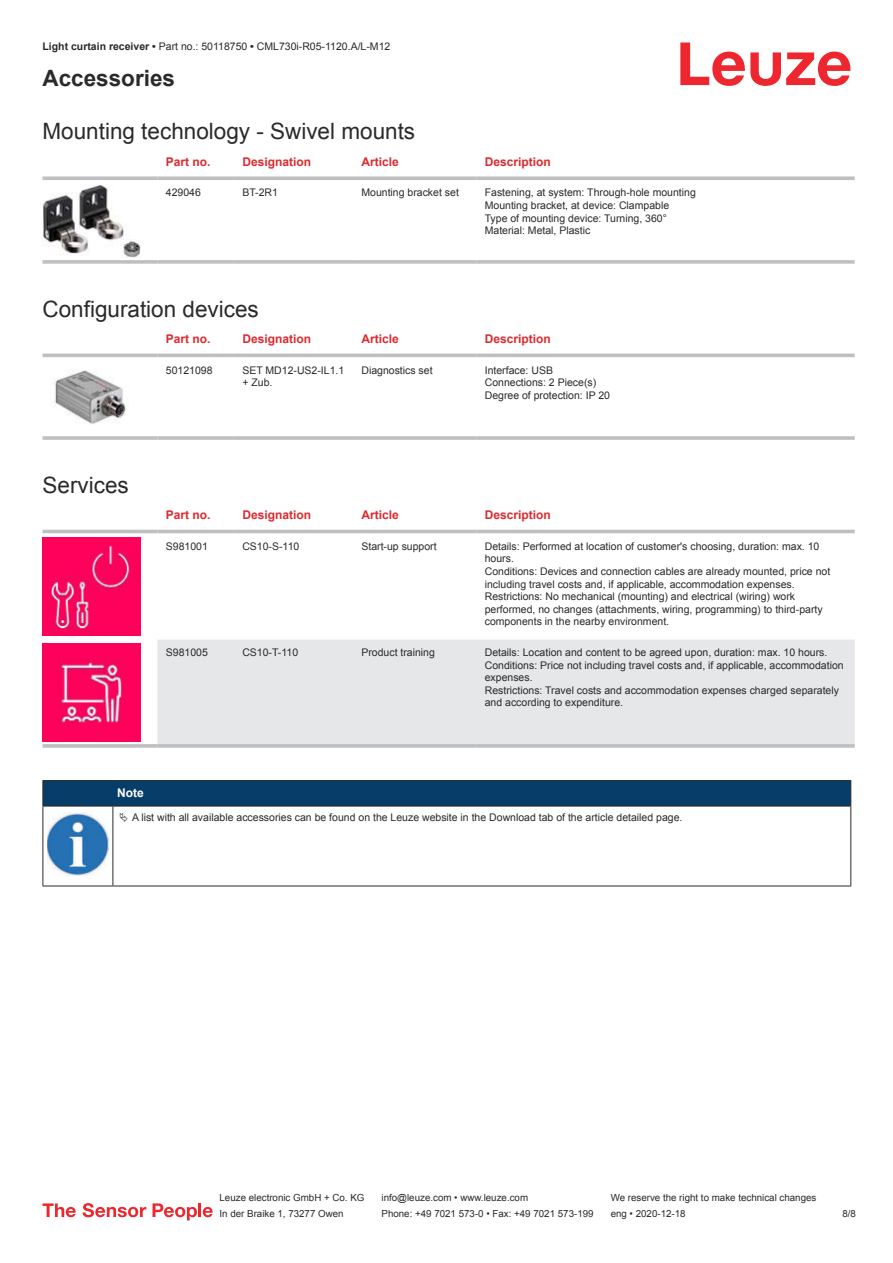
<style>
.page{position:relative;width:893px;height:1263px;background:#fff}
.page>*{position:absolute;margin:0;border:0;box-sizing:border-box;transform-origin:0 0}
.t1{font:22.5px "Arial";color:#2b292a}
.t2{font:700 22.5px "Arial";color:#2b292a}
.t3{font:700 12px "Arial";color:#db2a30}
.t4{font:700 12px "Arial";color:#fff}
.t5{font:10.5px/12.6px "Arial";color:#2b292a}
.t6{font:9.75px "Arial";color:#2b292a}
.s1{font-weight:700}
</style>
<div class="page">
<svg style="left:680px;top:43px;width:170px;height:43px"></svg>
<svg style="left:43px;top:176px;width:114px;height:4px"></svg>
<svg style="left:157px;top:176px;width:77px;height:4px"></svg>
<svg style="left:234px;top:176px;width:119px;height:4px"></svg>
<svg style="left:353px;top:176px;width:123px;height:4px"></svg>
<svg style="left:476px;top:176px;width:379px;height:4px;fill:#bdbfc1"></svg>
<svg style="left:43px;top:260px;width:114px;height:4px"></svg>
<svg style="left:157px;top:260px;width:77px;height:4px"></svg>
<svg style="left:234px;top:260px;width:119px;height:4px"></svg>
<svg style="left:353px;top:260px;width:123px;height:4px"></svg>
<svg style="left:476px;top:260px;width:379px;height:4px;fill:#c4c6c7"></svg>
<img style="left:43px;top:185px;width:97px;height:73px">
<svg style="left:43px;top:353px;width:812px;height:5px;fill:#efeff0"></svg>
<hr style="left:43px;top:354px;width:114px;height:3px;background:#bdbfc1">
<hr style="left:157px;top:354px;width:77px;height:3px;background:#bdbfc1">
<hr style="left:234px;top:354px;width:119px;height:3px;background:#bdbfc1">
<hr style="left:353px;top:354px;width:123px;height:3px;background:#bdbfc1">
<hr style="left:476px;top:354px;width:379px;height:3px;background:#bdbfc1">
<hr style="left:43px;top:436px;width:114px;height:4px;background:#bdbfc1">
<hr style="left:157px;top:436px;width:77px;height:4px;background:#c8cacc">
<hr style="left:234px;top:436px;width:119px;height:4px;background:#c3c5c7">
<hr style="left:353px;top:436px;width:123px;height:4px;background:#bdbfc1">
<hr style="left:476px;top:436px;width:379px;height:4px;background:#c8cacc">
<img style="left:53px;top:370px;width:73px;height:54px">
<svg style="left:43px;top:529px;width:812px;height:213px"></svg>
<div style="left:157px;top:640px;width:698px;height:104px;background:#e6e7e9"></div>
<hr style="left:43px;top:530px;width:114px;height:3px;background:#bdbfc1">
<hr style="left:157px;top:530px;width:77px;height:3px;background:#bdbfc1">
<hr style="left:234px;top:530px;width:119px;height:3px;background:#bdbfc1">
<hr style="left:353px;top:530px;width:123px;height:3px;background:#bdbfc1">
<hr style="left:476px;top:530px;width:379px;height:3px;background:#bdbfc1">
<svg style="left:43px;top:744px;width:114px;height:4px"></svg>
<svg style="left:157px;top:744px;width:77px;height:4px"></svg>
<svg style="left:234px;top:744px;width:119px;height:4px"></svg>
<svg style="left:353px;top:744px;width:123px;height:4px"></svg>
<svg style="left:476px;top:744px;width:379px;height:4px;fill:#c2c4c6"></svg>
<img style="left:43px;top:537px;width:97px;height:98px">
<img style="left:43px;top:644px;width:97px;height:98px">
<svg style="left:44px;top:807px;width:806px;height:79px"></svg>
<hr style="left:43px;top:806px;width:70px;height:1px;background:#2b292a">
<svg style="left:43px;top:780px;width:808px;height:26px"></svg>
<hr style="left:113px;top:806px;width:738px;height:1px;background:#2b292a">
<hr style="left:43px;top:806px;width:1px;height:75px;background:#2b292a">
<hr style="left:113px;top:806px;width:1px;height:75px;background:#2b292a">
<hr style="left:850px;top:806px;width:1px;height:75px;background:#2b292a">
<hr style="left:43px;top:886px;width:70px;height:1px;background:#2b292a">
<hr style="left:113px;top:886px;width:738px;height:1px;background:#2b292a">
<img style="left:47px;top:812px;width:61px;height:63px">
<div style="left:115px;top:807px;width:734px;height:20px;background:#fff"></div>
<svg style="left:43px;top:1203px;width:33px;height:14px"></svg>
<svg style="left:83px;top:1203px;width:63px;height:14px"></svg>
<svg style="left:153px;top:1203px;width:44px;height:17px"></svg>
<hr style="left:198px;top:1203px;width:3px;height:14px;background:#ed272d">
<svg style="left:203px;top:1207px;width:10px;height:10px"></svg>
<p class="t5" style="left:43px;top:41px;width:349px"><span class="s1">Light curtain receiver •</span> Part no.: 50118750 <span class="s1">•</span> CML730i-R05-1120.A/L-M12</p>
<h1 class="t2" style="left:43px;top:70px;width:134px">Accessories</h1>
<h1 class="t1" style="left:43px;top:123px;width:374px">Mounting technology - Swivel mounts</h1>
<p class="t3" style="left:166px;top:157px;width:46px">Part no.</p>
<p class="t3" style="left:242px;top:157px;width:70px">Designation</p>
<p class="t3" style="left:361px;top:157px;width:39px">Article</p>
<p class="t3" style="left:485px;top:157px;width:68px">Description</p>
<p class="t5" style="left:166px;top:187px;width:37px">429046</p>
<p class="t5" style="left:242px;top:187px;width:37px">BT-2R1</p>
<p class="t5" style="left:361px;top:187px;width:99px">Mounting bracket set</p>
<p class="t5" style="left:485px;top:187px;width:213px">Fastening, at system: Through-hole mounting Mounting bracket, at device: Clampable<br>Type of mounting device: Turning, 360° Material: Metal, Plastic</p>
<h1 class="t1" style="left:43px;top:300px;width:218px">Configuration devices</h1>
<p class="t3" style="left:166px;top:334px;width:46px">Part no.</p>
<p class="t3" style="left:242px;top:334px;width:70px">Designation</p>
<p class="t3" style="left:361px;top:334px;width:39px">Article</p>
<p class="t3" style="left:485px;top:334px;width:68px">Description</p>
<p class="t5" style="left:166px;top:365px;width:48px">50121098</p>
<p class="t5" style="left:242px;top:365px;width:103px">SET MD12-US2-IL1.1 + Zub.</p>
<p class="t5" style="left:361px;top:365px;width:73px">Diagnostics set</p>
<p class="t5" style="left:485px;top:365px;width:127px">Interface: USB<br>Connections: 2 Piece(s)<br>Degree of protection: IP 20</p>
<h1 class="t1" style="left:43px;top:476px;width:88px">Services</h1>
<p class="t3" style="left:166px;top:510px;width:46px">Part no.</p>
<p class="t3" style="left:242px;top:510px;width:70px">Designation</p>
<p class="t3" style="left:361px;top:510px;width:39px">Article</p>
<p class="t3" style="left:485px;top:510px;width:68px">Description</p>
<p class="t5" style="left:166px;top:541px;width:44px">S981001</p>
<p class="t5" style="left:242px;top:541px;width:58px">CS10-S-110</p>
<p class="t5" style="left:361px;top:541px;width:77px">Start-up support</p>
<p class="t5" style="left:485px;top:541px;width:347px">Details: Performed at location of customer's choosing, duration: max. 10 hours.<br>Conditions: Devices and connection cables are already mounted, price not including travel costs and, if applicable, accommodation expenses.<br>Restrictions: No mechanical (mounting) and electrical (wiring) work performed, no changes (attachments, wiring, programming) to third-party components in the nearby environment.</p>
<p class="t5" style="left:166px;top:647px;width:44px">S981005</p>
<p class="t5" style="left:242px;top:647px;width:57px">CS10-T-110</p>
<p class="t5" style="left:361px;top:647px;width:75px">Product training</p>
<p class="t5" style="left:485px;top:647px;width:360px">Details: Location and content to be agreed upon, duration: max. 10 hours.<br>Conditions: Price not including travel costs and, if applicable, accommodation expenses.<br>Restrictions: Travel costs and accommodation expenses charged separately and according to expenditure.</p>
<p class="t4" style="left:117px;top:789px;width:28px">Note</p>
<p class="t5" style="left:132px;top:812px;width:552px">A list with all available accessories can be found on the Leuze website in the Download tab of the article detailed page.</p>
<p class="t6" style="left:220px;top:1194px;width:146px">Leuze electronic GmbH + Co. KG</p>
<p class="t6" style="left:381px;top:1194px;width:148px">info@leuze.com • www.leuze.com</p>
<p class="t6" style="left:611px;top:1194px;width:207px">We reserve the right to make technical changes</p>
<p class="t6" style="left:220px;top:1210px;width:126px">In der Braike 1, 73277 Owen</p>
<p class="t6" style="left:381px;top:1210px;width:214px">Phone: +49 7021 573-0 • Fax: +49 7021 573-199</p>
<p class="t6" style="left:611px;top:1210px;width:76px">eng • 2020-12-18</p>
<p class="t6" style="left:842px;top:1210px;width:15px">8 /8</p>
</div>
